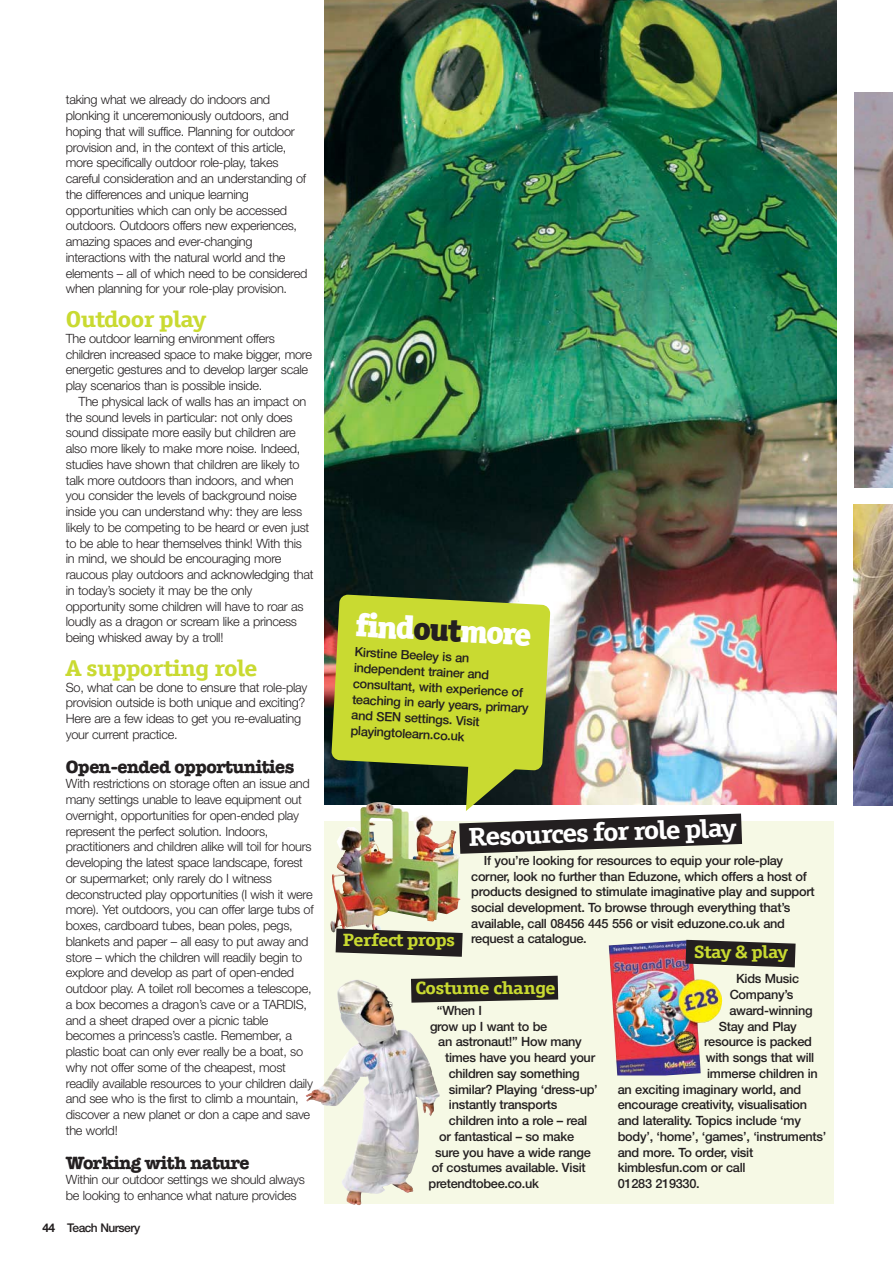
<style>
.page{position:relative;width:893px;height:1263px;background:#fff}
.page>*{position:absolute;margin:0;border:0;box-sizing:border-box;transform-origin:0 0}
.t1{font:900 32.7px "Officina Ser ITC";color:#fff}
.t2{font:700 26.1px "Officina Ser ITC";color:#fff;scale:1.18 1}
.t3{font:700 22.95px "Officina Ser ITC";letter-spacing:-.02em;color:#c9da31;scale:1.18 1}
.t4{font:700 18px "American Typewriter LT";letter-spacing:-.025em;color:#231f20}
.t5{font:700 17.85px "Officina Ser ITC";letter-spacing:-.02em;color:#c9da31;scale:1.18 1}
.t6{font:300 12.75px/15.8px "Helvetica Neue";letter-spacing:-.02em;color:#231f20}
.t7{font:500 12.75px/15.8px "Helvetica Neue CE";letter-spacing:-.02em;color:#231f20}
.t8{font:500 12px "Helvetica Neue CE";letter-spacing:-.045em;color:#231f20}
.s1{font-family:"Helvetica Neue";font-weight:700}
.s2{color:#231f20}
</style>
<div class="page">
<div style="left:324px;top:822px;width:509px;height:382px;background:#f6f9e5"></div>
<img style="left:324px;top:0;width:512px;height:804px">
<img style="left:854px;top:92px;width:39px;height:395px">
<img style="left:853px;top:504px;width:40px;height:301px">
<img style="left:331px;top:594px;width:411px;height:260px">
<img style="left:330px;top:802px;width:131px;height:131px">
<svg style="left:336px;top:929px;width:127px;height:28px;background:#43403e"></svg>
<img style="left:306px;top:980px;width:63px;height:214px">
<svg style="left:411px;top:976px;width:147px;height:27px;background:#3c3937"></svg>
<img style="left:609px;top:940px;width:113px;height:135px">
<svg style="left:685px;top:940px;width:110px;height:27px;background:#3c3736"></svg>
<p class="t6" style="left:66px;top:93px;width:243px">taking what we already do indoors and plonking it unceremoniously outdoors, and hoping that will suffice. Planning for outdoor provision and, in the context of this article, more specifically outdoor role-play, takes careful consideration and an understanding of the differences and unique learning opportunities which can only be accessed outdoors. Outdoors offers new experiences, amazing spaces and ever-changing interactions with the natural world and the elements – all of which need to be considered when planning for your role-play provision.</p>
<h3 class="t3" style="left:66px;top:311px;width:120px">Outdoor play</h3>
<p class="t6" style="left:66px;top:332px;width:248px">The outdoor learning environment offers children increased space to make bigger, more energetic gestures and to develop larger scale play scenarios than is possible inside.</p>
<p class="t6" style="left:66px;top:395px;width:249px;text-indent:13px">The physical lack of walls has an impact on the sound levels in particular: not only does sound dissipate more easily but children are also more likely to make more noise. Indeed, studies have shown that children are likely to talk more outdoors than indoors, and when you consider the levels of background noise inside you can understand why: they are less likely to be competing to be heard or even just to be able to hear themselves think! With this in mind, we should be encouraging more raucous play outdoors and acknowledging that in today’s society it may be the only opportunity some children will have to roar as loudly as a dragon or scream like a princess being whisked away by a troll!</p>
<h3 class="t3" style="left:66px;top:660px;width:164px">A supporting role</h3>
<p class="t6" style="left:66px;top:680px;width:243px">So, what can be done to ensure that role-play provision outside is both unique and exciting?<br>Here are a few ideas to get you re-evaluating your current practice.</p>
<h3 class="t4" style="left:66px;top:760px;width:230px">Open-ended opportunities</h3>
<p class="t6" style="left:66px;top:777px;width:249px">With restrictions on storage often an issue and many settings unable to leave equipment out overnight, opportunities for open-ended play represent the perfect solution. Indoors, practitioners and children alike will toil for hours developing the latest space landscape, forest or supermarket; only rarely do I witness deconstructed play opportunities (I wish it were more). Yet outdoors, you can offer large tubs of boxes, cardboard tubes, bean poles, pegs, blankets and paper – all easy to put away and store – which the children will readily begin to explore and develop as part of open-ended outdoor play. A toilet roll becomes a telescope, a box becomes a dragon’s cave or a TARDIS, and a sheet draped over a picnic table becomes a princess’s castle. Remember, a plastic boat can only ever really be a boat, so why not offer some of the cheapest, most readily available resources to your children daily and see who is the first to climb a mountain, discover a new planet or don a cape and save the world!</p>
<h3 class="t4" style="left:66px;top:1156px;width:185px">Working with nature</h3>
<p class="t6" style="left:66px;top:1173px;width:241px">Within our outdoor settings we should always be looking to enhance what nature provides</p>
<p class="t8" style="left:42px;top:1224px;width:99px"><span class="s1">44</span> Teach Nursery</p>
<h1 class="t1" style="left:357px;top:606px;width:178px;rotate:3deg">find<span class="s2">out</span>more</h1>
<p class="t7" style="left:355px;top:645px;width:178px;rotate:3deg">Kirstine Beeley is an independent trainer and consultant, with experience of teaching in early years, primary and SEN settings. Visit playingtolearn.co.uk</p>
<h2 class="t2" style="left:468px;top:827px;width:228px;rotate:-2deg">Resources for role play</h2>
<p class="t7" style="left:471px;top:853px;width:345px;text-indent:13px">If you’re looking for resources to equip your role-play corner, look no further than Eduzone, which offers a host of products designed to stimulate imaginative play and support social development. To browse through everything that’s available, call 08456 445 556 or visit eduzone.co.uk and request a catalogue.</p>
<h3 class="t5" style="left:343px;top:933px;width:97px">Perfect props</h3>
<h3 class="t5" style="left:415px;top:981px;width:120px">Costume change</h3>
<h3 class="t5" style="left:694px;top:946px;width:81px">Stay &amp; play</h3>
<p class="t7" style="left:736px;top:972px;width:65px">Kids Music</p>
<p class="t7" style="left:730px;top:988px;width:65px">Company’s</p>
<p class="t7" style="left:729px;top:1003px;width:85px">award-winning</p>
<p class="t7" style="left:719px;top:1019px;width:80px">Stay and Play</p>
<p class="t7" style="left:704px;top:1035px;width:109px">resource is packed</p>
<p class="t7" style="left:706px;top:1051px;width:110px">with songs that will</p>
<p class="t7" style="left:707px;top:1066px;width:112px">immerse children in</p>
<p class="t7" style="left:618px;top:1082px;width:185px">an exciting imaginary world, and</p>
<p class="t7" style="left:618px;top:1098px;width:191px">encourage creativity, visualisation</p>
<p class="t7" style="left:618px;top:1114px;width:185px">and laterality. Topics include ‘my</p>
<p class="t7" style="left:618px;top:1129px;width:210px">body’, ‘home’, ‘games’, ‘instruments’</p>
<p class="t7" style="left:618px;top:1145px;width:137px">and more. To order, visit</p>
<p class="t7" style="left:618px;top:1161px;width:129px">kimblesfun.com or call</p>
<p class="t7" style="left:618px;top:1177px;width:84px">01283 219330.</p>
<p class="t7" style="left:437px;top:1003px;width:47px">“When I</p>
<p class="t7" style="left:430px;top:1019px;width:119px">grow up I want to be</p>
<p class="t7" style="left:438px;top:1035px;width:145px">an astronaut!” How many</p>
<p class="t7" style="left:445px;top:1051px;width:152px">times have you heard your</p>
<p class="t7" style="left:449px;top:1066px;width:133px">children say something</p>
<p class="t7" style="left:449px;top:1082px;width:150px">similar? Playing ‘dress-up’</p>
<p class="t7" style="left:449px;top:1098px;width:110px">instantly transports</p>
<p class="t7" style="left:449px;top:1114px;width:140px">children into a role – real</p>
<p class="t7" style="left:439px;top:1129px;width:136px">or fantastical – so make</p>
<p class="t7" style="left:435px;top:1145px;width:157px">sure you have a wide range</p>
<p class="t7" style="left:432px;top:1161px;width:155px">of costumes available. Visit</p>
<p class="t7" style="left:428px;top:1177px;width:112px">pretendtobee.co.uk</p>
</div>
